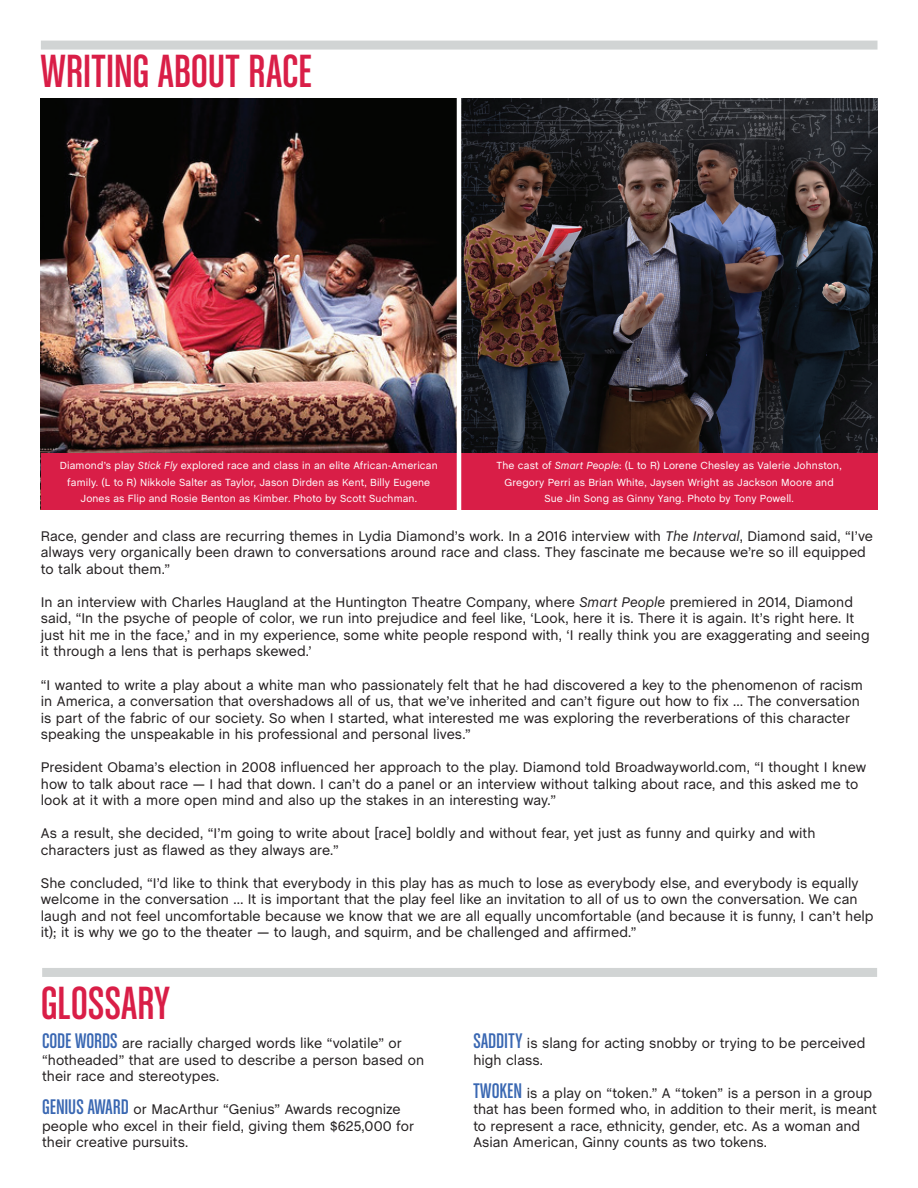
<style>
.page{position:relative;width:918px;height:1188px;background:#fff}
.page>*{position:absolute;margin:0;border:0;box-sizing:border-box;transform-origin:0 0}
.t1{font:49.5px "Chalet Comprime Cologne Eighty";letter-spacing:.005em;color:#d91e47}
.t2{font:14.25px/16.5px "Chalet";color:#231f20}
.t3{font:10.5px/16.5px "Chalet";letter-spacing:.01em;color:#fff;text-align:center}
.s1{font-style:italic}
.s2{font-family:"Chalet Comprime Cologne Sixty";font-size:22.5px;color:#3967b2}
</style>
<div class="page">
<img style="left:41px;top:98px;width:416px;height:355px">
<img style="left:461px;top:98px;width:417px;height:355px">
<div style="left:41px;top:41px;width:837px;height:9px;background:#d1d4d4"></div>
<div style="left:459px;top:453px;width:419px;height:57px;background:#d91e47"></div>
<div style="left:41px;top:453px;width:418px;height:57px;background:#d91e47"></div>
<hr style="left:457px;top:94px;width:4px;height:422px;background:#fff">
<div style="left:42px;top:968px;width:835px;height:9px;background:#d1d4d4"></div>
<h1 class="t1" style="left:41px;top:44px;width:272px">WRITING ABOUT RACE</h1>
<p class="t3" style="left:60px;top:458px;width:379px">Diamond’s play <span class="s1">Stick Fly</span> explored race and class in an elite African-American family. (L to R) Nikkole Salter as Taylor, Jason Dirden as Kent, Billy Eugene<br>Jones as Flip and Rosie Benton as Kimber. Photo by Scott Suchman.</p>
<p class="t3" style="left:497px;top:458px;width:347px">The cast of <span class="s1">Smart People</span>: (L to R) Lorene Chesley as Valerie Johnston,<br>Gregory Perri as Brian White, Jaysen Wright as Jackson Moore and<br>Sue Jin Song as Ginny Yang. Photo by Tony Powell.</p>
<p class="t2" style="left:41px;top:528px;width:834px">Race, gender and class are recurring themes in Lydia Diamond’s work. In a 2016 interview with <span class="s1">The Interval</span>, Diamond said, “I’ve always very organically been drawn to conversations around race and class. They fascinate me because we’re so ill equipped to talk about them.”</p>
<p class="t2" style="left:41px;top:594px;width:830px">In an interview with Charles Haugland at the Huntington Theatre Company, where <span class="s1">Smart People</span> premiered in 2014, Diamond said, “In the psyche of people of color, we run into prejudice and feel like, ‘Look, here it is. There it is again. It’s right here. It just hit me in the face,’ and in my experience, some white people respond with, ‘I really think you are exaggerating and seeing it through a lens that is perhaps skewed.’</p>
<p class="t2" style="left:41px;top:677px;width:824px">“I wanted to write a play about a white man who passionately felt that he had discovered a key to the phenomenon of racism in America, a conversation that overshadows all of us, that we’ve inherited and can’t figure out how to fix … The conversation is part of the fabric of our society. So when I started, what interested me was exploring the reverberations of this character speaking the unspeakable in his professional and personal lives.”</p>
<p class="t2" style="left:41px;top:759px;width:827px">President Obama’s election in 2008 influenced her approach to the play. Diamond told Broadwayworld.com, “I thought I knew how to talk about race — I had that down. I can’t do a panel or an interview without talking about race, and this asked me to look at it with a more open mind and also up the stakes in an interesting way.”</p>
<p class="t2" style="left:41px;top:825px;width:776px">As a result, she decided, “I’m going to write about [race] boldly and without fear, yet just as funny and quirky and with characters just as flawed as they always are.”</p>
<p class="t2" style="left:41px;top:875px;width:834px">She concluded, “I’d like to think that everybody in this play has as much to lose as everybody else, and everybody is equally welcome in the conversation … It is important that the play feel like an invitation to all of us to own the conversation. We can laugh and not feel uncomfortable because we know that we are all equally uncomfortable (and because it is funny, I can’t help it); it is why we go to the theater — to laugh, and squirm, and be challenged and affirmed.”</p>
<h1 class="t1" style="left:41px;top:976px;width:131px">GLOSSARY</h1>
<p class="t2" style="left:42px;top:1035px;width:384px"><span class="s2">CODE WORDS</span> are racially charged words like “volatile” or “hotheaded” that are used to describe a person based on their race and stereotypes.</p>
<p class="t2" style="left:42px;top:1101px;width:374px"><span class="s2">GENIUS AWARD</span> or MacArthur “Genius” Awards recognize people who excel in their field, giving them $625,000 for their creative pursuits.</p>
<p class="t2" style="left:473px;top:1035px;width:394px"><span class="s2">SADDITY</span> is slang for acting snobby or trying to be perceived high class.</p>
<p class="t2" style="left:473px;top:1085px;width:405px"><span class="s2">TWOKEN</span> is a play on “token.” A “token” is a person in a group that has been formed who, in addition to their merit, is meant to represent a race, ethnicity, gender, etc. As a woman and Asian American, Ginny counts as two tokens.</p>
</div>
